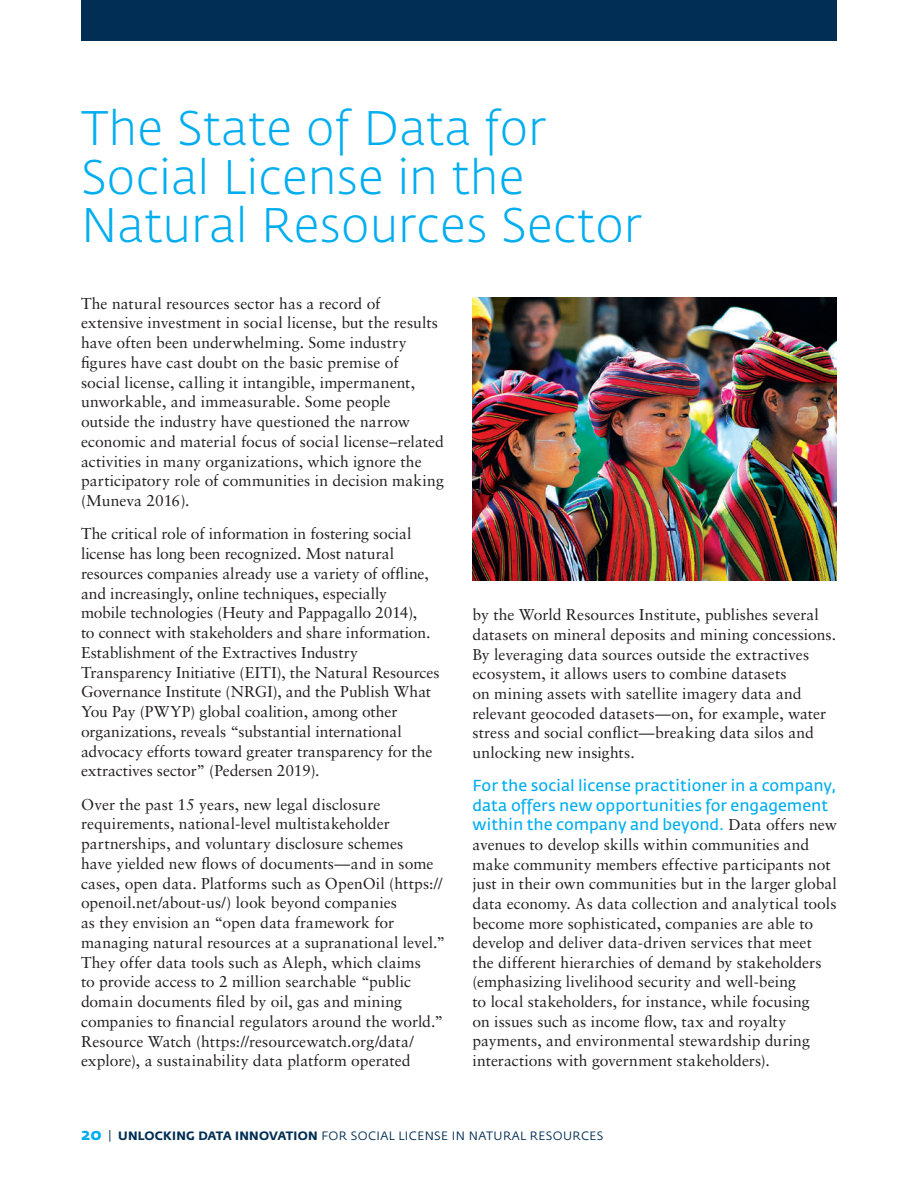
<style>
.page{position:relative;width:918px;height:1188px;background:#fff}
.page>*{position:absolute;margin:0;border:0;box-sizing:border-box;transform-origin:0 0}
.Section_Title{font:300 48px/48.2px "Fedra Sans Std";letter-spacing:.01em;color:#00aeef}
.Body_Copy{font:15.75px/19.8px "Sabon LT Std";color:#231f20}
.Body_Copy_P1{font:15.75px/19.8px "Sabon LT Std";color:#231f20}
.t1{font:12px "Fedra Sans Std";letter-spacing:.03em;color:#002e54}
.s1{font-family:"Fedra Sans";color:#00aeef}
.s2{font-family:"Fedra Sans";font-weight:700;font-size:16.5px;color:#00aeef}
.s3{font-family:"Fedra Sans";font-weight:700}
</style>
<div class="page">
<div style="left:81px;top:0;width:756px;height:40px;background:#002e54"></div>
<img style="left:472px;top:297px;width:365px;height:283px">
<p class="Section_Title" style="left:81px;top:105px;width:563px">The State of Data for<br>Social License in the<br>Natural Resources Sector</p>
<p class="Body_Copy_P1" style="left:81px;top:293px;width:364px">The natural resources sector has a record of extensive investment in social license, but the results have often been underwhelming. Some industry figures have cast doubt on the basic premise of<br>social license, calling it intangible, impermanent, unworkable, and immeasurable. Some people<br>outside the industry have questioned the narrow economic and material focus of social license–related activities in many organizations, which ignore the participatory role of communities in decision making (Muneva 2016).</p>
<p class="Body_Copy" style="left:81px;top:524px;width:360px">The critical role of information in fostering social license has long been recognized. Most natural resources companies already use a variety of offline, and increasingly, online techniques, especially<br>mobile technologies (Heuty and Pappagallo 2014),<br>to connect with stakeholders and share information.<br>Establishment of the Extractives Industry Transparency Initiative (EITI), the Natural Resources Governance Institute (NRGI), and the Publish What You Pay (PWYP) global coalition, among other organizations, reveals “substantial international advocacy efforts toward greater transparency for the extractives sector” (Pedersen 2019).</p>
<p class="Body_Copy" style="left:81px;top:794px;width:366px">Over the past 15 years, new legal disclosure requirements, national-level multistakeholder partnerships, and voluntary disclosure schemes<br>have yielded new flows of documents—and in some cases, open data. Platforms such as OpenOil (https:// openoil.net/about-us/) look beyond companies<br>as they envision an “open data framework for managing natural resources at a supranational level.” They offer data tools such as Aleph, which claims<br>to provide access to 2 million searchable “public domain documents filed by oil, gas and mining companies to financial regulators around the world.” Resource Watch (https://resourcewatch.org/data/ explore), a sustainability data platform operated</p>
<p class="Body_Copy" style="left:472px;top:605px;width:365px">by the World Resources Institute, publishes several datasets on mineral deposits and mining concessions.<br>By leveraging data sources outside the extractives ecosystem, it allows users to combine datasets<br>on mining assets with satellite imagery data and relevant geocoded datasets—on, for example, water stress and social conflict—breaking data silos and unlocking new insights.</p>
<p class="Body_Copy" style="left:472px;top:776px;width:366px"><span class="s1">For the social license practitioner in a company, data offers new opportunities for engagement within the company and beyond.</span> Data offers new avenues to develop skills within communities and make community members effective participants not just in their own communities but in the larger global data economy. As data collection and analytical tools become more sophisticated, companies are able to develop and deliver data-driven services that meet the different hierarchies of demand by stakeholders (emphasizing livelihood security and well-being<br>to local stakeholders, for instance, while focusing<br>on issues such as income flow, tax and royalty payments, and environmental stewardship during interactions with government stakeholders).</p>
<p class="t1" style="left:81px;top:1129px;width:524px"><span class="s2">20</span> | <span class="s3">UNLOCKING DATA INNOVATION</span> FOR SOCIAL LICENSE IN NATURAL RESOURCES</p>
</div>
